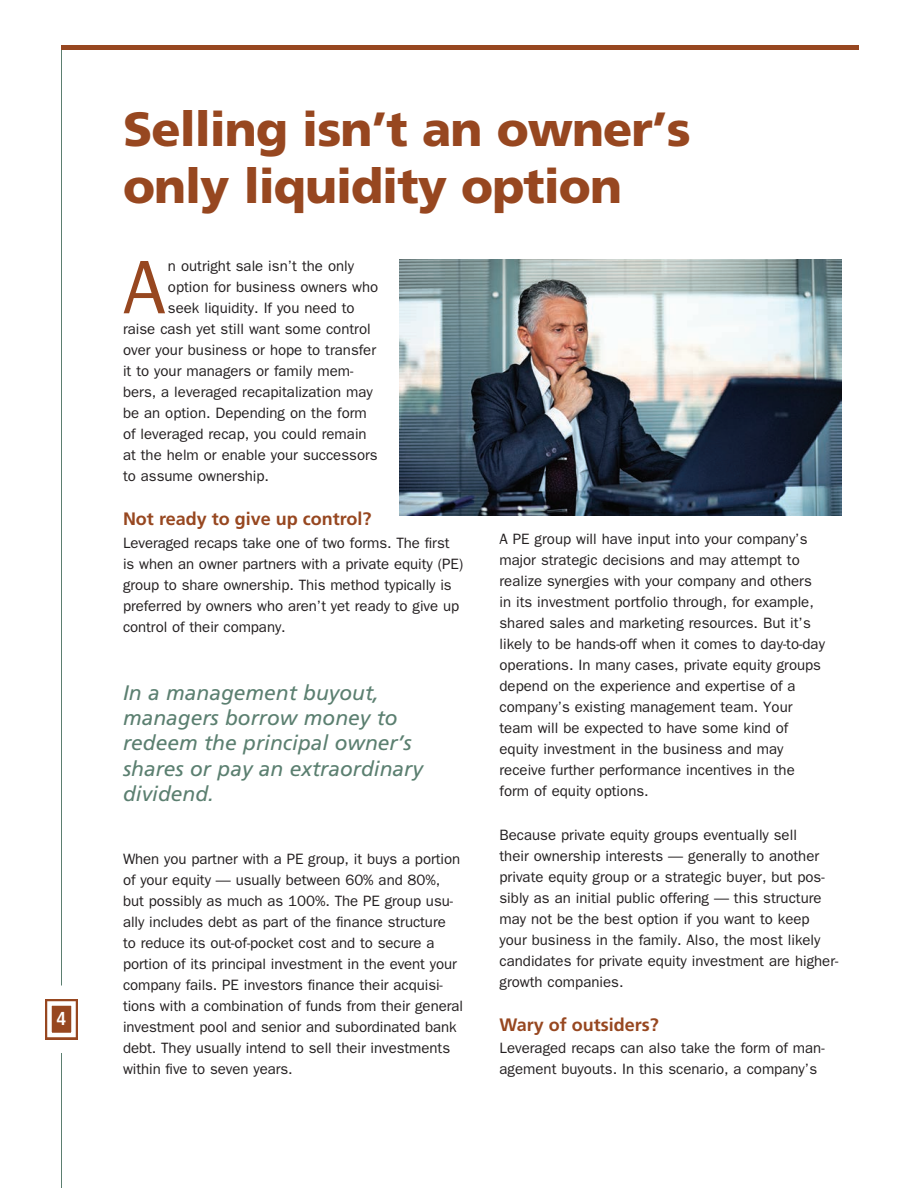
<style>
.page{position:relative;width:918px;height:1188px;background:#fff}
.page>*{position:absolute;margin:0;border:0;box-sizing:border-box;transform-origin:0 0}
.t1{font:76.2px "ITC Franklin Gothic Std";color:#974720}
.t2{font:900 48px/57.6px "Frutiger LT Std";letter-spacing:-.02em;color:#974720}
.t3{font:italic 21px/25.2px "Frutiger LT Std";color:#5b7f70}
.t4{font:700 condensed 18.75px "Frutiger LT Std";color:#fff}
.t5{font:700 18px "Frutiger LT Std";color:#974720}
.t6{font:15px/21px "ITC Franklin Gothic Std";color:#231f20}
</style>
<div class="page">
<div style="left:45px;top:999px;width:33px;height:41px;background:#974720"></div>
<div style="left:47px;top:1001px;width:29px;height:36px;border:4px solid #fff"></div>
<hr style="left:61px;top:45px;width:1px;height:941px;background:#5b7f70">
<hr style="left:61px;top:1053px;width:1px;height:135px;background:#5b7f70">
<div style="left:62px;top:45px;width:798px;height:5px;background:#974720"></div>
<img style="left:399px;top:260px;width:442px;height:256px">
<p class="t4" style="left:57px;top:1007px;width:11px">4</p>
<h2 class="t2" style="left:123px;top:100px;width:569px">Selling isn’t an owner’s only liquidity option</h2>
<h1 class="t1" style="left:123px;top:244px;width:44px">A</h1>
<p class="t6" style="left:168px;top:256px;width:188px">n outright sale isn’t the only</p>
<p class="t6" style="left:168px;top:277px;width:212px">option for business owners who</p>
<p class="t6" style="left:168px;top:298px;width:188px">seek liquidity. If you need to</p>
<p class="t6" style="left:123px;top:319px;width:249px">raise cash yet still want some control</p>
<p class="t6" style="left:123px;top:340px;width:255px">over your business or hope to transfer</p>
<p class="t6" style="left:123px;top:361px;width:232px">it to your managers or family mem-</p>
<p class="t6" style="left:123px;top:382px;width:251px">bers, a leveraged recapitalization may</p>
<p class="t6" style="left:123px;top:403px;width:245px">be an option. Depending on the form</p>
<p class="t6" style="left:123px;top:424px;width:245px">of leveraged recap, you could remain</p>
<p class="t6" style="left:123px;top:445px;width:256px">at the helm or enable your successors</p>
<p class="t6" style="left:123px;top:466px;width:148px">to assume ownership.</p>
<p class="t5" style="left:123px;top:509px;width:250px">Not ready to give up control?</p>
<p class="t6" style="left:123px;top:532px;width:342px">Leveraged recaps take one of two forms. The first is when an owner partners with a private equity (PE) group to share ownership. This method typically is preferred by owners who aren’t yet ready to give up control of their company.</p>
<h3 class="t3" style="left:123px;top:680px;width:301px">In a management buyout, managers borrow money to redeem the principal owner’s shares or pay an extraordinary dividend.</h3>
<p class="t6" style="left:123px;top:849px;width:342px">When you partner with a PE group, it buys a portion of your equity — usually between 60% and 80%, but possibly as much as 100%. The PE group usu&shy;ally includes debt as part of the finance structure<br>to reduce its out-of-pocket cost and to secure a portion of its principal investment in the event your company fails. PE investors finance their acquisi&shy;tions with a combination of funds from their general investment pool and senior and subordinated bank debt. They usually intend to sell their investments within five to seven years.</p>
<p class="t6" style="left:500px;top:529px;width:327px">A PE group will have input into your company’s major strategic decisions and may attempt to realize synergies with your company and others in its investment portfolio through, for example, shared sales and marketing resources. But it’s likely to be hands-off when it comes to day-to-day operations. In many cases, private equity groups depend on the experience and expertise of a company’s existing management team. Your team will be expected to have some kind of equity investment in the business and may receive further performance incentives in the form of equity options.</p>
<p class="t6" style="left:500px;top:824px;width:341px">Because private equity groups eventually sell<br>their ownership interests — generally to another private equity group or a strategic buyer, but pos&shy;sibly as an initial public offering — this structure may not be the best option if you want to keep your business in the family. Also, the most likely candidates for private equity investment are higher&shy;growth companies.</p>
<p class="t5" style="left:500px;top:1014px;width:161px">Wary of outsiders?</p>
<p class="t6" style="left:500px;top:1038px;width:327px">Leveraged recaps can also take the form of man&shy;agement buyouts. In this scenario, a company’s</p>
</div>
